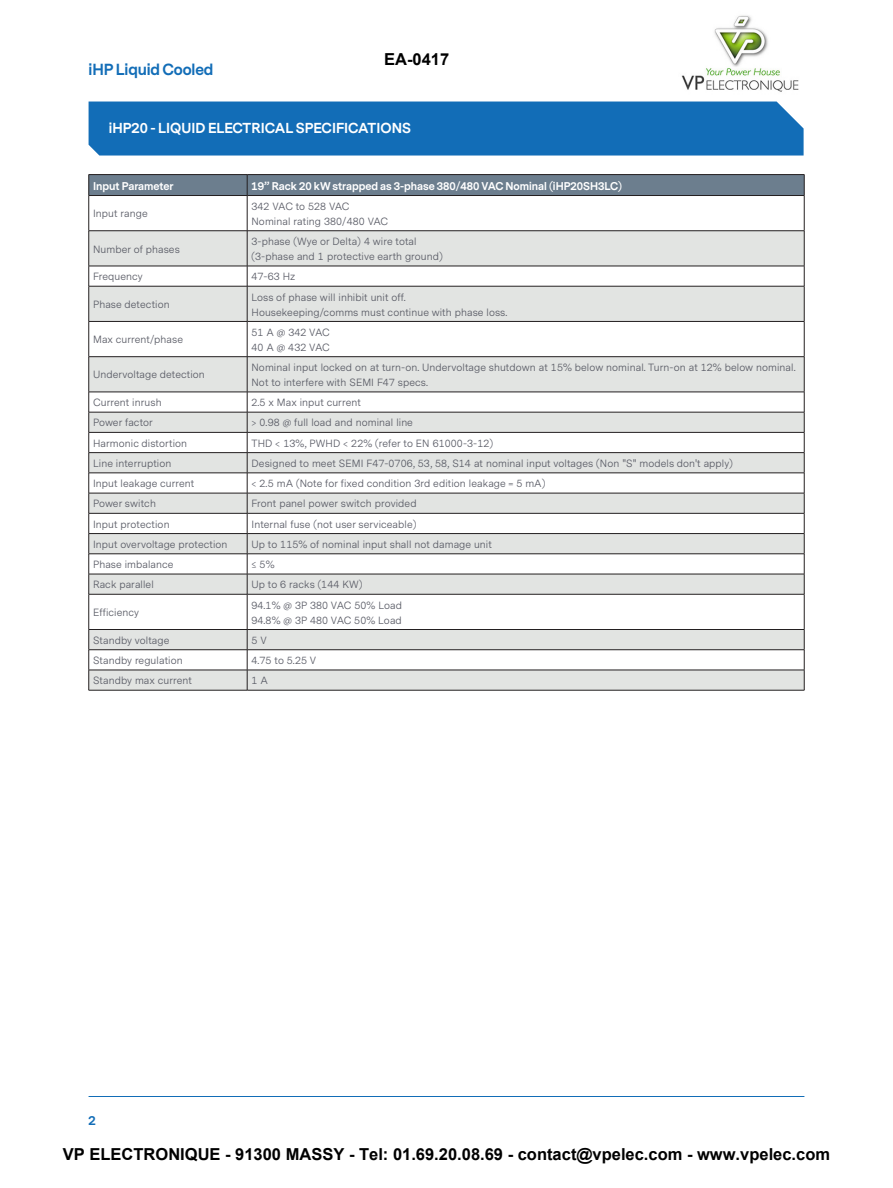
<style>
.page{position:relative;width:893px;height:1188px;background:#fff}
.page>*{position:absolute;margin:0;border:0;box-sizing:border-box;transform-origin:0 0}
.t1{font:700 16.5px "Arial";color:#000}
.t2{font:700 15px "Messina Sans";letter-spacing:-.01em;color:#126db7}
.t3{font:700 13.5px "Messina Sans";color:#fff}
.t4{font:700 12px "Messina Sans";color:#126db7}
.t5{font:10.5px/15px "Messina Sans";letter-spacing:.01em;color:#5a5c66}
.t6{font:700 10.5px "Messina Sans";color:#fff}
</style>
<div class="page">
<hr style="left:89px;top:1096px;width:715px;height:1px;background:#126db7">
<div style="left:89px;top:102px;width:715px;height:54px;background:#126db7"></div>
<svg style="left:89px;top:231px;width:715px;height:459px;fill:#e2e4e2"></svg>
<div style="left:248px;top:231px;width:556px;height:35px;background:#e2e4e2"></div>
<svg style="left:248px;top:267px;width:556px;height:145px;fill:#e2e4e2"></svg>
<hr style="left:89px;top:266px;width:158px;height:1px;background:#231f20">
<hr style="left:89px;top:432px;width:158px;height:1px;background:#231f20">
<hr style="left:88px;top:196px;width:1px;height:35px;background:#231f20">
<hr style="left:247px;top:196px;width:1px;height:35px;background:#231f20">
<hr style="left:804px;top:196px;width:1px;height:35px;background:#231f20">
<hr style="left:88px;top:231px;width:1px;height:35px;background:#231f20">
<svg style="left:88px;top:266px;width:1px;height:20px"></svg>
<hr style="left:88px;top:286px;width:1px;height:35px;background:#231f20">
<hr style="left:247px;top:286px;width:1px;height:35px;background:#231f20">
<hr style="left:804px;top:286px;width:1px;height:35px;background:#231f20">
<hr style="left:88px;top:322px;width:1px;height:35px;background:#231f20">
<hr style="left:247px;top:322px;width:1px;height:35px;background:#231f20">
<hr style="left:804px;top:321px;width:1px;height:36px;background:#231f20">
<hr style="left:88px;top:357px;width:1px;height:35px;background:#231f20">
<hr style="left:247px;top:231px;width:1px;height:35px;background:#231f20">
<hr style="left:804px;top:231px;width:1px;height:35px;background:#231f20">
<svg style="left:247px;top:267px;width:1px;height:19px"></svg>
<svg style="left:804px;top:266px;width:1px;height:20px"></svg>
<hr style="left:247px;top:357px;width:1px;height:35px;background:#231f20">
<hr style="left:804px;top:357px;width:1px;height:35px;background:#231f20">
<hr style="left:247px;top:594px;width:1px;height:35px;background:#231f20">
<svg style="left:88px;top:392px;width:1px;height:202px"></svg>
<svg style="left:804px;top:392px;width:1px;height:202px"></svg>
<hr style="left:88px;top:594px;width:1px;height:35px;background:#231f20">
<hr style="left:804px;top:594px;width:1px;height:35px;background:#231f20">
<svg style="left:88px;top:630px;width:1px;height:60px"></svg>
<svg style="left:804px;top:630px;width:1px;height:60px"></svg>
<hr style="left:89px;top:473px;width:158px;height:1px;background:#231f20">
<hr style="left:89px;top:493px;width:158px;height:1px;background:#231f20">
<hr style="left:89px;top:513px;width:158px;height:1px;background:#231f20">
<hr style="left:89px;top:533px;width:158px;height:1px;background:#231f20">
<hr style="left:89px;top:554px;width:158px;height:1px;background:#231f20">
<hr style="left:89px;top:574px;width:158px;height:1px;background:#231f20">
<hr style="left:89px;top:594px;width:158px;height:1px;background:#231f20">
<hr style="left:89px;top:629px;width:158px;height:1px;background:#231f20">
<hr style="left:89px;top:649px;width:158px;height:1px;background:#231f20">
<hr style="left:89px;top:670px;width:158px;height:1px;background:#231f20">
<hr style="left:89px;top:690px;width:158px;height:1px;background:#231f20">
<hr style="left:89px;top:230px;width:158px;height:1px;background:#231f20">
<hr style="left:89px;top:286px;width:158px;height:1px;background:#231f20">
<hr style="left:247px;top:230px;width:557px;height:1px;background:#231f20">
<hr style="left:247px;top:266px;width:557px;height:1px;background:#231f20">
<hr style="left:247px;top:286px;width:557px;height:1px;background:#231f20">
<hr style="left:247px;top:321px;width:557px;height:1px;background:#231f20">
<hr style="left:89px;top:321px;width:158px;height:1px;background:#231f20">
<hr style="left:89px;top:356px;width:158px;height:1px;background:#231f20">
<hr style="left:89px;top:392px;width:158px;height:1px;background:#231f20">
<hr style="left:89px;top:412px;width:158px;height:1px;background:#231f20">
<hr style="left:247px;top:356px;width:557px;height:1px;background:#231f20">
<hr style="left:247px;top:392px;width:557px;height:1px;background:#231f20">
<hr style="left:89px;top:452px;width:158px;height:1px;background:#231f20">
<hr style="left:89px;top:174px;width:158px;height:1px;background:#231f20">
<hr style="left:247px;top:174px;width:557px;height:1px;background:#231f20">
<div style="left:88px;top:175px;width:717px;height:21px;background:#6c7e8e"></div>
<hr style="left:89px;top:195px;width:158px;height:1px;background:#231f20">
<hr style="left:247px;top:195px;width:557px;height:1px;background:#231f20">
<hr style="left:247px;top:412px;width:557px;height:1px;background:#231f20">
<hr style="left:247px;top:432px;width:557px;height:1px;background:#231f20">
<hr style="left:247px;top:594px;width:557px;height:1px;background:#231f20">
<hr style="left:247px;top:574px;width:557px;height:1px;background:#231f20">
<hr style="left:247px;top:554px;width:557px;height:1px;background:#231f20">
<hr style="left:247px;top:533px;width:557px;height:1px;background:#231f20">
<hr style="left:247px;top:513px;width:557px;height:1px;background:#231f20">
<hr style="left:247px;top:493px;width:557px;height:1px;background:#231f20">
<hr style="left:247px;top:452px;width:557px;height:1px;background:#231f20">
<svg style="left:247px;top:392px;width:1px;height:202px"></svg>
<hr style="left:247px;top:473px;width:557px;height:1px;background:#231f20">
<hr style="left:247px;top:629px;width:557px;height:1px;background:#231f20">
<hr style="left:247px;top:649px;width:557px;height:1px;background:#231f20">
<hr style="left:247px;top:670px;width:557px;height:1px;background:#231f20">
<svg style="left:247px;top:630px;width:1px;height:60px"></svg>
<hr style="left:247px;top:690px;width:557px;height:1px;background:#231f20">
<img style="left:681px;top:15px;width:118px;height:77px">
<h2 class="t2" style="left:89px;top:59px;width:126px">iHP Liquid Cooled</h2>
<h1 class="t1" style="left:384px;top:48px;width:67px">EA-0417</h1>
<p class="t3" style="left:109px;top:119px;width:304px">iHP20 - LIQUID ELECTRICAL SPECIFICATIONS</p>
<p class="t6" style="left:93px;top:178px;width:82px">Input Parameter</p>
<p class="t6" style="left:251px;top:178px;width:372px">19” Rack 20 kW strapped as 3-phase 380/480 VAC Nominal (iHP20SH3LC)</p>
<p class="t5" style="left:93px;top:207px;width:56px">Input range</p>
<p class="t5" style="left:251px;top:199px;width:138px">342 VAC to 528 VAC<br>Nominal rating 380/480 VAC</p>
<p class="t5" style="left:93px;top:242px;width:88px">Number of phases</p>
<p class="t5" style="left:251px;top:234px;width:193px">3-phase (Wye or Delta) 4 wire total (3-phase and 1 protective earth ground)</p>
<p class="t5" style="left:93px;top:270px;width:51px">Frequency</p>
<p class="t5" style="left:251px;top:270px;width:46px">47-63 Hz</p>
<p class="t5" style="left:93px;top:297px;width:78px">Phase detection</p>
<p class="t5" style="left:251px;top:290px;width:257px">Loss of phase will inhibit unit off.<br>Housekeeping/comms must continue with phase loss.</p>
<p class="t5" style="left:93px;top:333px;width:92px">Max current/phase</p>
<p class="t5" style="left:251px;top:325px;width:80px">51 A @ 342 VAC<br>40 A @ 432 VAC</p>
<p class="t5" style="left:93px;top:368px;width:113px">Undervoltage detection</p>
<p class="t5" style="left:251px;top:360px;width:546px">Nominal input locked on at turn-on. Undervoltage shutdown at 15% below nominal. Turn-on at 12% below nominal.<br>Not to interfere with SEMI F47 specs.</p>
<p class="t5" style="left:93px;top:395px;width:70px">Current inrush</p>
<p class="t5" style="left:251px;top:395px;width:111px">2.5 x Max input current</p>
<p class="t5" style="left:93px;top:416px;width:61px">Power factor</p>
<p class="t5" style="left:251px;top:416px;width:163px">&gt; 0.98 @ full load and nominal line</p>
<p class="t5" style="left:93px;top:436px;width:96px">Harmonic distortion</p>
<p class="t5" style="left:251px;top:436px;width:243px">THD &lt; 13%, PWHD &lt; 22% (refer to EN 61000-3-12)</p>
<p class="t5" style="left:93px;top:456px;width:80px">Line interruption</p>
<p class="t5" style="left:251px;top:456px;width:483px">Designed to meet SEMI F47-0706, 53, 58, S14 at nominal input voltages (Non "S" models don't apply)</p>
<p class="t5" style="left:93px;top:476px;width:103px">Input leakage current</p>
<p class="t5" style="left:251px;top:476px;width:296px">&lt; 2.5 mA (Note for fixed condition 3rd edition leakage = 5 mA)</p>
<p class="t5" style="left:93px;top:497px;width:64px">Power switch</p>
<p class="t5" style="left:251px;top:497px;width:167px">Front panel power switch provided</p>
<p class="t5" style="left:93px;top:517px;width:78px">Input protection</p>
<p class="t5" style="left:251px;top:517px;width:166px">Internal fuse (not user serviceable)</p>
<p class="t5" style="left:93px;top:537px;width:136px">Input overvoltage protection</p>
<p class="t5" style="left:251px;top:537px;width:242px">Up to 115% of nominal input shall not damage unit</p>
<p class="t5" style="left:93px;top:557px;width:82px">Phase imbalance</p>
<p class="t5" style="left:251px;top:557px;width:24px">≤ 5%</p>
<p class="t5" style="left:93px;top:578px;width:62px">Rack parallel</p>
<p class="t5" style="left:251px;top:578px;width:113px">Up to 6 racks (144 KW)</p>
<p class="t5" style="left:93px;top:605px;width:48px">Efficiency</p>
<p class="t5" style="left:251px;top:598px;width:152px">94.1% @ 3P 380 VAC 50% Load<br>94.8% @ 3P 480 VAC 50% Load</p>
<p class="t5" style="left:93px;top:633px;width:78px">Standby voltage</p>
<p class="t5" style="left:251px;top:633px;width:17px">5 V</p>
<p class="t5" style="left:93px;top:653px;width:91px">Standby regulation</p>
<p class="t5" style="left:251px;top:653px;width:66px">4.75 to 5.25 V</p>
<p class="t5" style="left:93px;top:674px;width:100px">Standby max current</p>
<p class="t5" style="left:251px;top:674px;width:18px">1 A</p>
<p class="t4" style="left:89px;top:1113px;width:9px">2</p>
<h1 class="t1" style="left:63px;top:1143px;width:769px">VP ELECTRONIQUE - 91300 MASSY - Tel: 01.69.20.08.69 - contact@vpelec.com - www.vpelec.com</h1>
</div>
